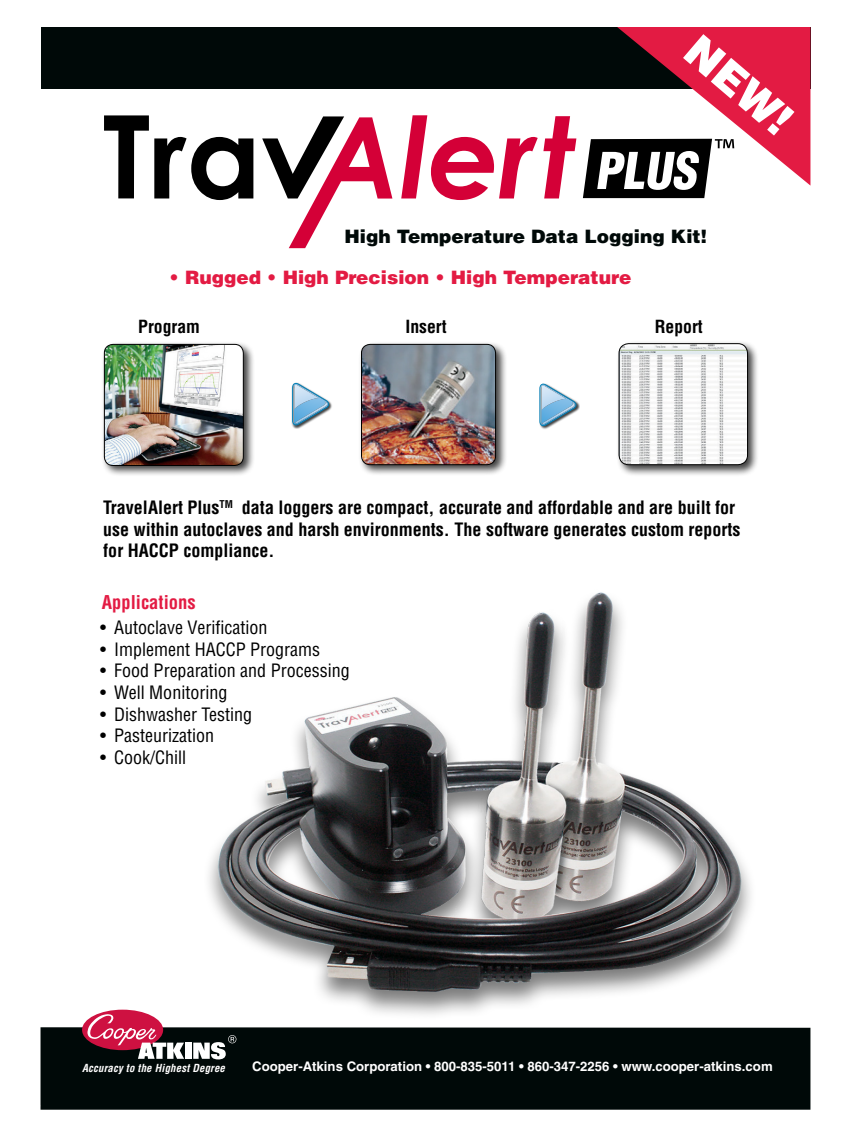
<style>
.page{position:relative;width:851px;height:1134px;background:#fff}
.page>*{position:absolute;margin:0;border:0;box-sizing:border-box;transform-origin:0 0}
.t1{font:900 43.35px "Helvetica";color:#fff}
.t2{font:700 condensed 18.6px "Helvetica";color:#e31b43}
.t3{font:900 18.45px "Helvetica";color:#e31b43}
.t4{font:900 18.45px "Helvetica";color:#000908}
.t5{font:700 condensed 18px/21.6px "Helvetica";color:#000}
.t6{font:condensed 18px "Helvetica";color:#000}
.t7{font:700 condensed 17.7px "Helvetica";color:#000}
.t8{font:700 13.2px "Helvetica";color:#fff}
.t9{font:italic 700 condensed 10.8px "Helvetica LT Std";letter-spacing:.015em;color:#fff}
</style>
<div class="page">
<div style="left:40px;top:27px;width:770px;height:62px;background:#000908"></div>
<div style="left:40px;top:1027px;width:770px;height:83px;background:#000908"></div>
<div style="left:82px;top:1010px;width:81px;height:40px;background:#ce1141;border-radius:50%"></div>
<svg style="left:87px;top:1014px;width:97px;height:45px"></svg>
<div style="left:185px;top:1043px;width:6px;height:16px;background:#fff"></div>
<svg style="left:193px;top:1035px;width:43px;height:25px"></svg>
<div style="left:203px;top:590px;width:553px;height:430px;background:#000;opacity:.52"></div>
<img style="left:209px;top:590px;width:540px;height:406px">
<svg style="left:104px;top:115px;width:149px;height:85px"></svg>
<svg style="left:262px;top:116px;width:130px;height:132px"></svg>
<svg style="left:401px;top:115px;width:136px;height:85px"></svg>
<svg style="left:543px;top:116px;width:33px;height:82px"></svg>
<div style="left:358px;top:341px;width:149px;height:136px;background:#000;opacity:.75"></div>
<img style="left:361px;top:344px;width:134px;height:121px">
<div style="left:361px;top:344px;width:135px;height:121px;border:1px solid #000;border-radius:9px"></div>
<div style="left:101px;top:341px;width:154px;height:136px;background:#000;opacity:.75"></div>
<img style="left:104px;top:344px;width:139px;height:121px">
<div style="left:104px;top:344px;width:140px;height:122px;border:1px solid #000;border-radius:9px"></div>
<div style="left:615px;top:340px;width:144px;height:136px;background:#000;opacity:.75"></div>
<img style="left:619px;top:344px;width:128px;height:121px">
<div style="left:618px;top:343px;width:130px;height:122px;border:1px solid #000;border-radius:10px"></div>
<div style="left:291px;top:382px;width:41px;height:47px;background:#000;opacity:.75"></div>
<svg style="left:292px;top:383px;width:38px;height:42px"></svg>
<img style="left:295px;top:401px;width:32px;height:22px">
<img style="left:294px;top:385px;width:24px;height:24px">
<div style="left:539px;top:383px;width:41px;height:47px;background:#000;opacity:.75"></div>
<svg style="left:539px;top:384px;width:38px;height:42px"></svg>
<img style="left:542px;top:402px;width:32px;height:22px">
<img style="left:542px;top:386px;width:24px;height:24px">
<svg style="left:583px;top:27px;width:228px;height:171px"></svg>
<p class="t1" style="left:708px;top:23px;width:127px;rotate:40deg">NEW!</p>
<p class="t4" style="left:344px;top:224px;width:364px">High Temperature Data Logging Kit!</p>
<p class="t3" style="left:170px;top:265px;width:463px">• Rugged • High Precision • High Temperature</p>
<p class="t7" style="left:138px;top:316px;width:63px">Program</p>
<p class="t7" style="left:405px;top:316px;width:43px">Insert</p>
<p class="t7" style="left:654px;top:316px;width:50px">Report</p>
<p class="t5" style="left:103px;top:497px;width:638px">TravelAlert Plus<sup>TM</sup> data loggers are compact, accurate and affordable and are built for use within autoclaves and harsh environments. The software generates custom reports for HACCP compliance.</p>
<p class="t2" style="left:102px;top:591px;width:96px">Applications</p>
<p class="t6" style="left:100px;top:616px;width:169px">• Autoclave Verification</p>
<p class="t6" style="left:100px;top:638px;width:221px">• Implement HACCP Programs</p>
<p class="t6" style="left:100px;top:660px;width:251px">• Food Preparation and Processing</p>
<p class="t6" style="left:100px;top:681px;width:129px">• Well Monitoring</p>
<p class="t6" style="left:100px;top:703px;width:154px">• Dishwasher Testing</p>
<p class="t6" style="left:100px;top:724px;width:115px">• Pasteurization</p>
<p class="t6" style="left:100px;top:746px;width:87px">• Cook/Chill</p>
<p class="t9" style="left:82px;top:1061px;width:144px">Accuracy to the Highest Degree</p>
<p class="t8" style="left:252px;top:1059px;width:522px">Cooper-Atkins Corporation • 800-835-5011 • 860-347-2256 • www.cooper-atkins.com</p>
</div>
